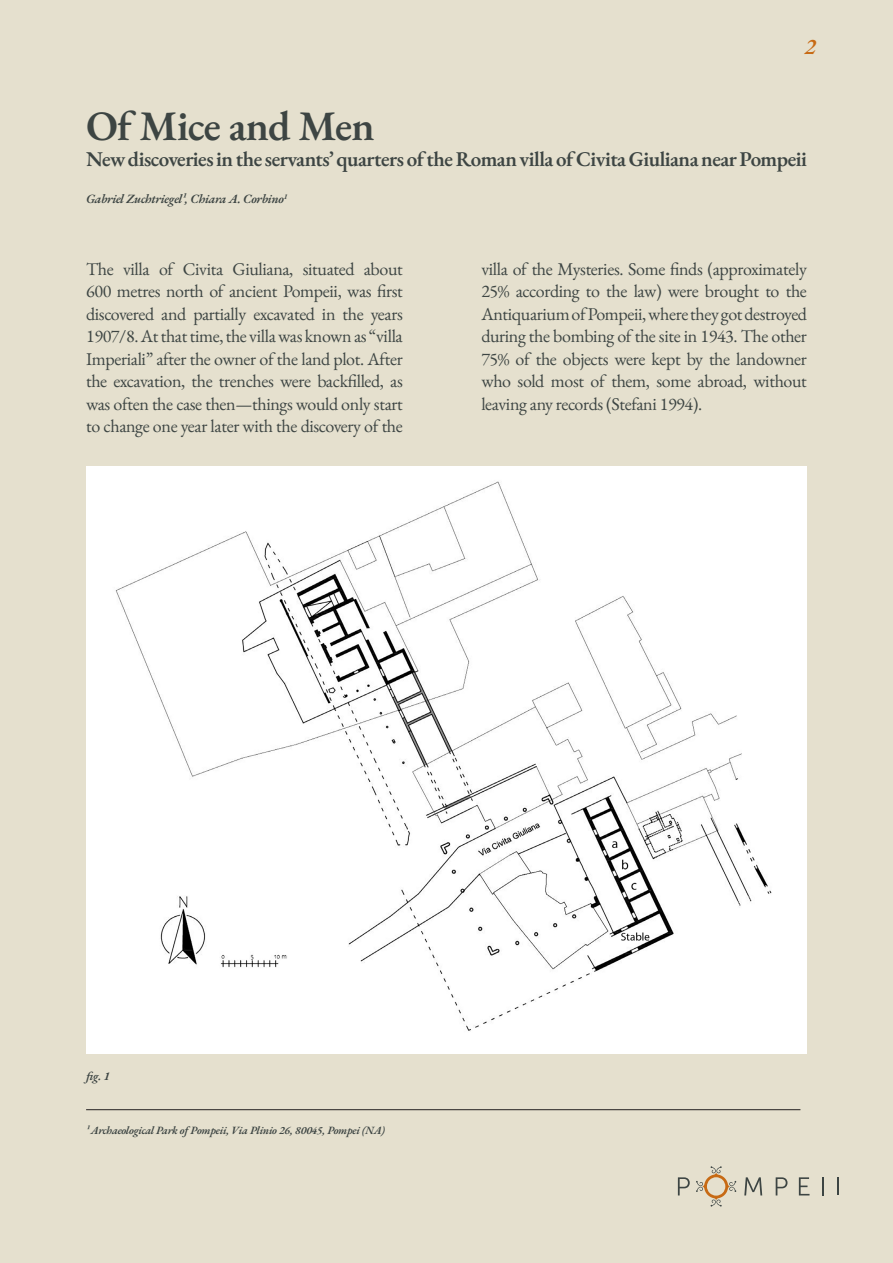
<style>
.page{position:relative;width:893px;height:1263px;background:#e5e0ce}
.page>*{position:absolute;margin:0;border:0;box-sizing:border-box;transform-origin:0 0}
.t1{font:600 42px "EB Garamond";letter-spacing:-.02em;color:#3d4543}
.t2{font:italic 600 22.5px "EB Garamond";color:#c76a14}
.t3{font:600 21px "EB Garamond";letter-spacing:-.025em;color:#3d4543}
.t4{font:18px/22.5px "EB Garamond";letter-spacing:-.02em;color:#3d4543;text-align:justify}
.t5{font:italic 600 12.75px "EB Garamond";letter-spacing:-.02em;color:#3d4543}
.t6{font:italic 600 12px "EB Garamond";color:#3d4543}
.t7{font:italic 600 11.1px "EB Garamond";letter-spacing:-.02em;color:#3d4543}
</style>
<div class="page">
<svg style="left:678px;top:1177px;width:12px;height:18px"></svg>
<svg style="left:837px;top:1177px;width:2px;height:18px"></svg>
<svg style="left:822px;top:1177px;width:2px;height:18px"></svg>
<svg style="left:744px;top:1177px;width:18px;height:18px"></svg>
<svg style="left:799px;top:1177px;width:10px;height:18px"></svg>
<svg style="left:776px;top:1177px;width:11px;height:18px"></svg>
<svg style="left:696px;top:1166px;width:40px;height:40px"></svg>
<div style="left:86px;top:467px;width:721px;height:586px;background:#fff"></div>
<hr style="left:86px;top:1109px;width:714px;height:1px;background:#231f20">
<p class="t1" style="left:86px;top:99px;width:290px">Of Mice and Men</p>
<p class="t2" style="left:805px;top:32px;width:13px">2</p>
<p class="t3" style="left:86px;top:145px;width:722px">New discoveries in the servants’ quarters of the Roman villa of Civita Giuliana near Pompeii</p>
<p class="t5" style="left:86px;top:191px;width:203px">Gabriel Zuchtriegel¹, Chiara A. Corbino<sup>1</sup></p>
<p class="t4" style="left:86px;top:258px;width:318px">The villa of Civita Giuliana, situated about 600 metres north of ancient Pompeii, was first discovered and partially excavated in the years 1907/8. At that time, the villa was known as “villa Imperiali” after the owner of the land plot. After the excavation, the trenches were backfilled, as was often the case then—things would only start to change one year later with the discovery of the</p>
<p class="t4" style="left:481px;top:258px;width:327px">villa of the Mysteries. Some finds (approximately 25% according to the law) were brought to the Antiquarium of Pompeii, where they got destroyed during the bombing of the site in 1943. The other 75% of the objects were kept by the landowner who sold most of them, some abroad, without leaving any records (Stefani 1994).</p>
<p class="t6" style="left:86px;top:1068px;width:25px">fig. 1</p>
<p class="t7" style="left:86px;top:1123px;width:300px">¹ Archaeological Park of Pompeii, Via Plinio 26, 80045, Pompei (NA)</p>
</div>
